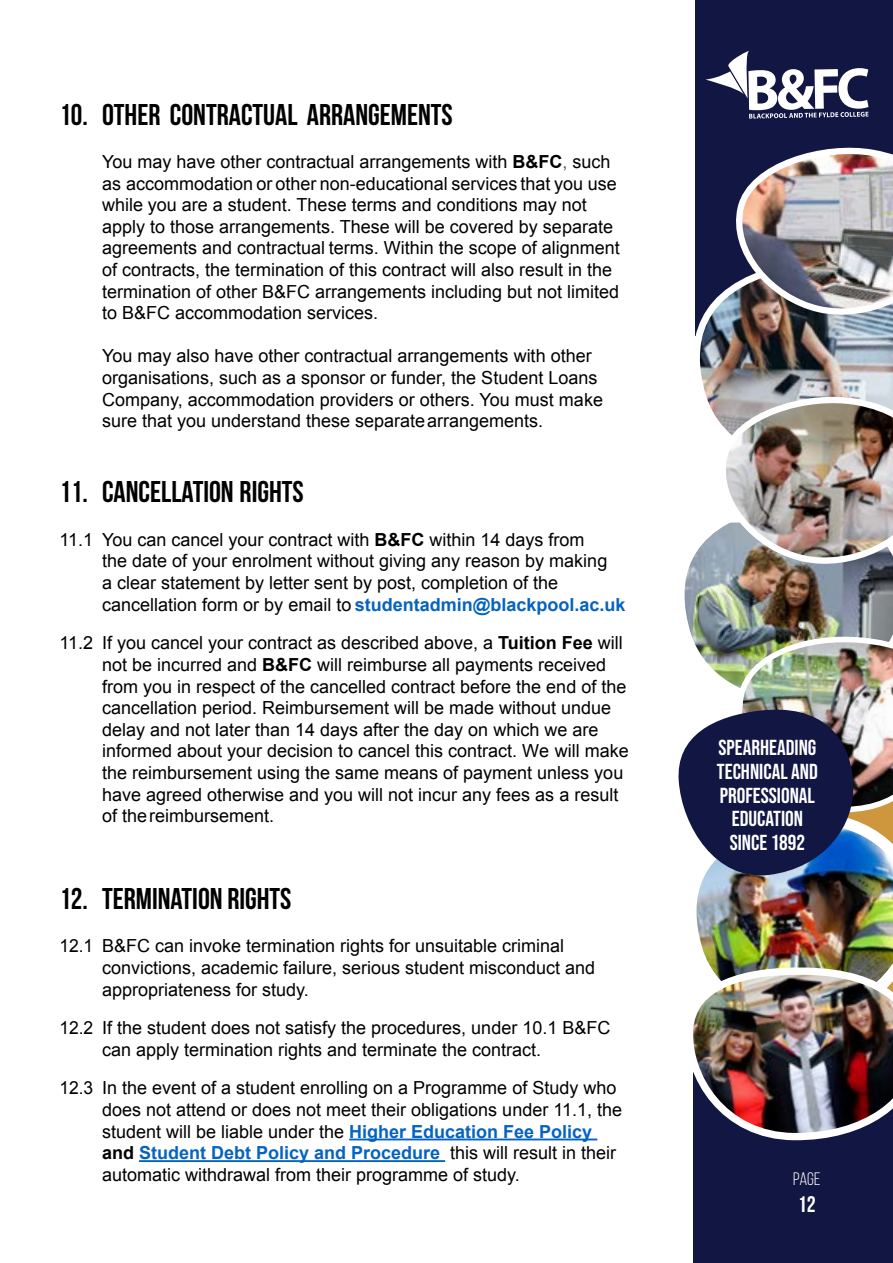
<style>
.page{position:relative;width:893px;height:1263px;background:#fff}
.page>*{position:absolute;margin:0;border:0;box-sizing:border-box;transform-origin:0 0}
.t1{font:700 30px "Bebas Neue";color:#000}
.t2{font:700 22.5px "Bebas Neue";color:#fff}
.t3{font:21.6px/23.7px "Bebas Neue";color:#fff;text-align:center}
.t4{font:18px/21.6px "Arial";color:#000}
.t5{font:18px "Bebas Neue";color:#fff}
.s1{font-weight:700}
.s2{color:#57585b}
.s3{font-weight:700;color:#0562c1}
.s4{font-weight:700;color:#0563c1}
</style>
<div class="page">
<div style="left:695px;top:0;width:198px;height:336px;background:#111643"></div>
<img style="left:695px;top:286px;width:198px;height:127px">
<div style="left:693px;top:1024px;width:200px;height:239px;background:#111643"></div>
<img style="left:684px;top:533px;width:209px;height:102px">
<img style="left:696px;top:882px;width:197px;height:83px">
<img style="left:693px;top:965px;width:200px;height:176px">
<img style="left:731px;top:147px;width:162px;height:173px">
<img style="left:714px;top:393px;width:179px;height:176px">
<img style="left:678px;top:635px;width:215px;height:247px">
<hr style="left:349px;top:1138px;width:248px;height:2px;background:#0563c1">
<hr style="left:139px;top:1160px;width:306px;height:2px;background:#0563c1">
<svg style="left:705px;top:51px;width:163px;height:68px"></svg>
<h1 class="t1" style="left:60px;top:98px;width:395px">10. OTHER CONTRACTUAL ARRANGEMENTS</h1>
<p class="t4" style="left:102px;top:151px;width:519px">You may have other contractual arrangements with <span class="s1">B&amp;FC</span><span class="s2">,</span> such as accommodation or other non-educational services that you use while you are a student. These terms and conditions may not apply to those arrangements. These will be covered by separate agreements and contractual terms. Within the scope of alignment of contracts, the termination of this contract will also result in the termination of other B&amp;FC arrangements including but not limited to B&amp;FC accommodation services.</p>
<p class="t4" style="left:102px;top:346px;width:502px">You may also have other contractual arrangements with other organisations, such as a sponsor or funder, the Student Loans Company, accommodation providers or others. You must make sure that you understand these separatearrangements.</p>
<h1 class="t1" style="left:60px;top:475px;width:246px">11. CANCELLATION RIGHTS</h1>
<p class="t4" style="left:102px;top:529px;width:525px;text-indent:-43px">11.1 You can cancel your contract with <span class="s1">B&amp;FC</span> within 14 days from<br>the date of your enrolment without giving any reason by making<br>a clear statement by letter sent by post, completion of the cancellation form or by email to <span class="s3">studentadmin@blackpool.ac.uk</span></p>
<p class="t4" style="left:102px;top:632px;width:528px;text-indent:-43px">11.2 If you cancel your contract as described above, a <span class="s1">Tuition Fee</span> will not be incurred and <span class="s1">B&amp;FC</span> will reimburse all payments received from you in respect of the cancelled contract before the end of the cancellation period. Reimbursement will be made without undue delay and not later than 14 days after the day on which we are informed about your decision to cancel this contract. We will make the reimbursement using the same means of payment unless you have agreed otherwise and you will not incur any fees as a result of thereimbursement.</p>
<h1 class="t1" style="left:60px;top:882px;width:233px">12. TERMINATION RIGHTS</h1>
<p class="t4" style="left:102px;top:935px;width:495px;text-indent:-43px">12.1 B&amp;FC can invoke termination rights for unsuitable criminal convictions, academic failure, serious student misconduct and appropriateness for study.</p>
<p class="t4" style="left:102px;top:1017px;width:510px;text-indent:-43px">12.2 If the student does not satisfy the procedures, under 10.1 B&amp;FC can apply termination rights and terminate the contract.</p>
<p class="t4" style="left:102px;top:1077px;width:522px;text-indent:-43px">12.3 In the event of a student enrolling on a Programme of Study who does not attend or does not meet their obligations under 11.1, the student will be liable under the <span class="s4">Higher Education Fee Policy </span><span class="s1">and</span> <span class="s4">Student Debt Policy and Procedure</span> this will result in their automatic withdrawal from their programme of study.</p>
<p class="t3" style="left:717px;top:736px;width:102px">SPEARHEADING<br>TECHNICAL AND<br>PROFESSIONAL<br>EDUCATION<br>SINCE 1892</p>
<p class="t5" style="left:793px;top:1169px;width:29px">Page</p>
<p class="t2" style="left:798px;top:1191px;width:19px">12</p>
</div>
